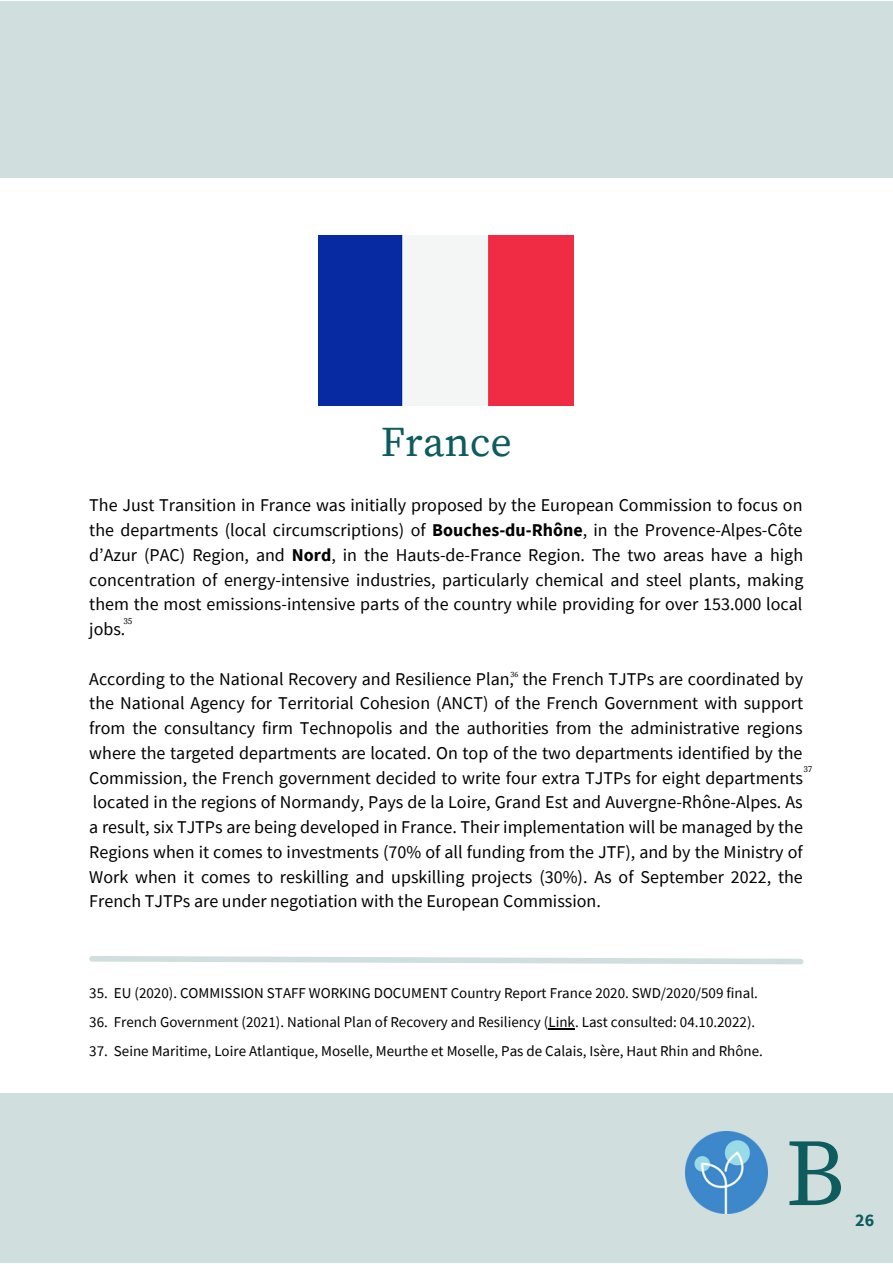
<style>
.page{position:relative;width:893px;height:1264px;background:#fff}
.page>*{position:absolute;margin:0;border:0;box-sizing:border-box;transform-origin:0 0}
.t1{font:95.1px "Source Serif Pro";color:#0e5c5d}
.t2{font:42px "Source Serif Pro";color:#0e5c5d}
.t3{font:18px/24.8px "Source Sans Pro";color:#000;text-align:justify}
.t4{font:700 18px "Source Sans Pro";color:#0e5c5d}
.t5{font:15px "Source Sans Pro";color:#000}
.t6{font:9px "Source Serif Pro";color:#000}
.t7{font:7.95px "Source Serif Pro";color:#000}
.s1{font-weight:700}
</style>
<div class="page">
<div style="left:0;top:1px;width:892px;height:176px;background:#d0dfdd"></div>
<img style="left:318px;top:235px;width:255px;height:170px">
<svg style="left:548px;top:1028px;width:27px;height:1px"></svg>
<svg style="left:89px;top:956px;width:715px;height:9px"></svg>
<div style="left:0;top:1092px;width:892px;height:170px;background:#d0dfdd"></div>
<img style="left:685px;top:1131px;width:82px;height:82px">
<h2 class="t2" style="left:381px;top:417px;width:132px">France</h2>
<p class="t3" style="left:89px;top:492px;width:715px">The Just Transition in France was initially proposed by the European Commission to focus on the departments (local circumscriptions) of <span class="s1">Bouches-du-Rhône</span>, in the Provence-Alpes-Côte d’Azur (PAC) Region, and <span class="s1">Nord</span>, in the Hauts-de-France Region. The two areas have a high concentration of energy-intensive industries, particularly chemical and steel plants, making them the most emissions-intensive parts of the country while providing for over 153.000 local jobs.</p>
<p class="t3" style="left:89px;top:665px;width:715px">According to the National Recovery and Resilience Plan, the French TJTPs are coordinated by the National Agency for Territorial Cohesion (ANCT) of the French Government with support from the consultancy firm Technopolis and the authorities from the administrative regions where the targeted departments are located. On top of the two departments identified by the Commission, the French government decided to write four extra TJTPs for eight departments located in the regions of Normandy, Pays de la Loire, Grand Est and Auvergne-Rhône-Alpes. As a result, six TJTPs are being developed in France. Their implementation will be managed by the Regions when it comes to investments (70% of all funding from the JTF), and by the Ministry of Work when it comes to reskilling and upskilling projects (30%). As of September 2022, the French TJTPs are under negotiation with the European Commission.</p>
<p class="t6" style="left:123px;top:616px;width:10px">35</p>
<p class="t7" style="left:510px;top:669px;width:9px">36</p>
<p class="t6" style="left:803px;top:763px;width:10px">37</p>
<p class="t5" style="left:89px;top:983px;width:670px">35. EU (2020). COMMISSION STAFF WORKING DOCUMENT Country Report France 2020. SWD/2020/509 final.</p>
<p class="t5" style="left:89px;top:1012px;width:667px">36. French Government (2021). National Plan of Recovery and Resiliency (Link. Last consulted: 04.10.2022).</p>
<p class="t5" style="left:89px;top:1041px;width:675px">37. Seine Maritime, Loire Atlantique, Moselle, Meurthe et Moselle, Pas de Calais, Isère, Haut Rhin and Rhône.</p>
<h1 class="t1" style="left:785px;top:1117px;width:61px">B</h1>
<p class="t4" style="left:855px;top:1207px;width:20px">26</p>
</div>
